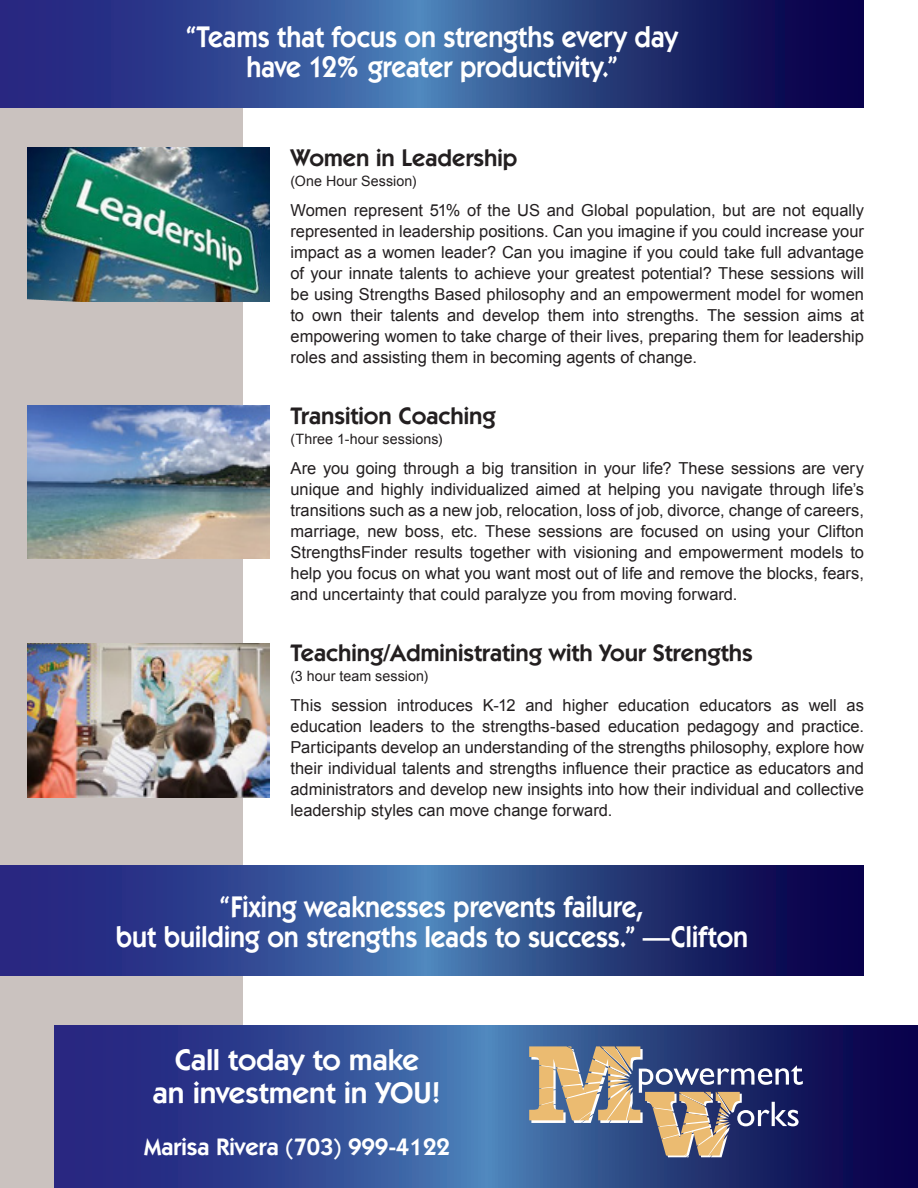
<style>
.page{position:relative;width:918px;height:1188px;background:#fff}
.page>*{position:absolute;margin:0;border:0;box-sizing:border-box;transform-origin:0 0}
.t1{font:600 30px/30px "Itc Kabel";color:#fff;text-align:center;scale:.9 1}
.t2{font:600 30px/33px "Itc Kabel";color:#fff;text-align:center}
.t3{font:600 24px "Itc Kabel";color:#231f20}
.t4{font:600 24px "Itc Kabel";color:#fff}
.t5{font:16.5px/21px "Arial";color:#231f20;text-align:justify}
.t6{font:14.25px "Arial";letter-spacing:.005em;color:#231f20}
</style>
<div class="page">
<div style="left:0;top:0;width:242px;height:1188px;background:#cac2bf"></div>
<svg style="left:54px;top:1025px;width:864px;height:163px;background:#2c3f88"></svg>
<svg style="left:0;top:865px;width:864px;height:111px;background:#2a3e84"></svg>
<svg style="left:0;top:0;width:864px;height:108px;background:#2a3f84"></svg>
<img style="left:27px;top:148px;width:243px;height:153px">
<img style="left:27px;top:405px;width:243px;height:153px">
<img style="left:27px;top:644px;width:243px;height:153px">
<svg style="left:529px;top:1046px;width:274px;height:111px;background:#747484"></svg>
<h1 class="t1" style="left:186px;top:21px;width:548px">“Teams that focus on strengths every day have 12% greater productivity.”</h1>
<h2 class="t3" style="left:291px;top:144px;width:229px">Women in Leadership</h2>
<p class="t6" style="left:291px;top:171px;width:128px">(One Hour Session)</p>
<p class="t5" style="left:291px;top:200px;width:575px">Women represent 51% of the US and Global population, but are not equally represented in leadership positions. Can you imagine if you could increase your impact as a women leader? Can you imagine if you could take full advantage of your innate talents to achieve your greatest potential? These sessions will be using Strengths Based philosophy and an empowerment model for women to own their talents and develop them into strengths. The session aims at empowering women to take charge of their lives, preparing them for leadership roles and assisting them in becoming agents of change.</p>
<h2 class="t3" style="left:291px;top:402px;width:207px">Transition Coaching</h2>
<p class="t6" style="left:291px;top:429px;width:154px">(Three 1-hour sessions)</p>
<p class="t5" style="left:291px;top:458px;width:575px">Are you going through a big transition in your life? These sessions are very unique and highly individualized aimed at helping you navigate through life’s transitions such as a new job, relocation, loss of job, divorce, change of careers, marriage, new boss, etc. These sessions are focused on using your Clifton StrengthsFinder results together with visioning and empowerment models to help you focus on what you want most out of life and remove the blocks, fears, and uncertainty that could paralyze you from moving forward.</p>
<h2 class="t3" style="left:291px;top:639px;width:464px">Teaching/Administrating with Your Strengths</h2>
<p class="t6" style="left:291px;top:666px;width:139px">(3 hour team session)</p>
<p class="t5" style="left:291px;top:695px;width:575px">This session introduces K-12 and higher education educators as well as education leaders to the strengths-based education pedagogy and practice.<br>Participants develop an understanding of the strengths philosophy, explore how their individual talents and strengths influence their practice as educators and administrators and develop new insights into how their individual and collective leadership styles can move change forward.</p>
<h1 class="t1" style="left:116px;top:892px;width:704px">“Fixing weaknesses prevents failure,<br>but building on strengths leads to success.” —Clifton</h1>
<h1 class="t2" style="left:153px;top:1043px;width:290px">Call today to make<br>an investment in YOU!</h1>
<h2 class="t4" style="left:144px;top:1133px;width:307px">Marisa Rivera (703) 999-4122</h2>
</div>
